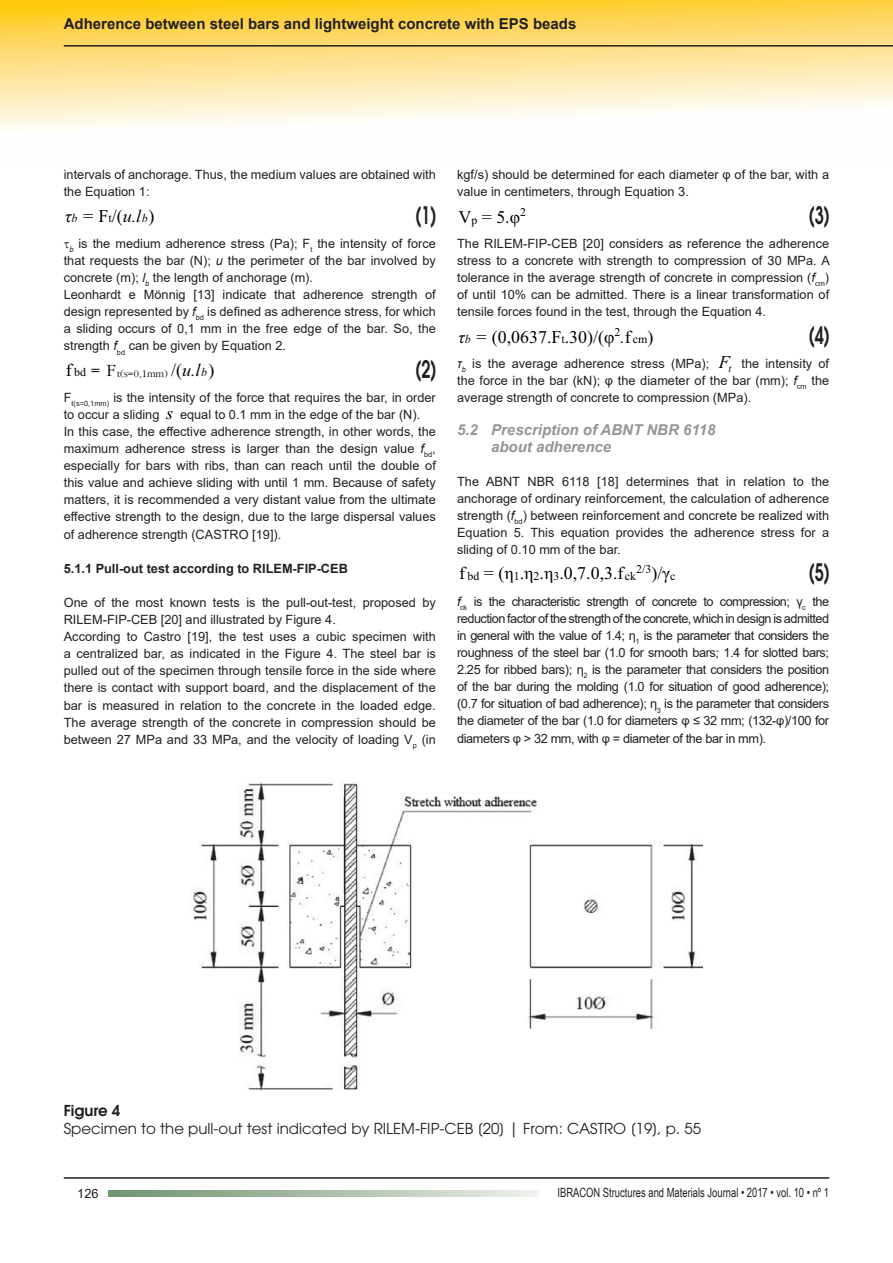
<style>
.page{position:relative;width:893px;height:1263px;background:#fff}
.page>*{position:absolute;margin:0;border:0;box-sizing:border-box;transform-origin:0 0}
.t1{font:600 24px "Avant Garde";color:#231f20;scale:.67 1}
.t2{font:17.85px "Times New Roman";color:#000001}
.t3{font:italic 17.85px "Times New Roman";color:#000001}
.t4{font:15px "Avant Garde";color:#231f20}
.t5{font:700 15px "Arial";color:#231f20}
.t6{font:italic 700 15px/16.5px "Arial";color:#939598}
.t7{font:600 15px "Avant Garde";color:#231f20}
.t8{font:12.75px/17.1px "Arial";color:#231f20}
.t9{font:12.75px "Arial Narrow";color:#231f20;scale:.9 1}
.t10{font:700 12.75px "Arial";color:#231f20}
.t11{font:11.85px "Times New Roman";color:#000001}
.t12{font:300 10.5px "Garamond";color:#000001}
.s1{font-size:11.85px}
.s2{font-style:normal}
.s3{font-style:normal;font-size:11.85px}
.s4{font-style:italic}
.s5{font-family:"Times New Roman";font-weight:400;font-size:17.85px}
.s6{font-family:"Times New Roman";font-weight:400;font-size:11.85px}
.s7{font-size:17.85px}
.s8{font-family:"Times New Roman";font-weight:400;font-style:italic;font-size:17.85px}
.s9{font-family:"Times New Roman";font-weight:400;font-style:italic;font-size:11.85px}
.s10{font-family:"Times New Roman";font-style:italic;font-size:18px;color:#000}
.s11{font-style:italic;font-size:11.85px}
.s12{font-style:italic;font-size:17.85px}
</style>
<div class="page">
<svg style="left:0;top:0;width:893px;height:130px;background:#fee498"></svg>
<hr style="left:64px;top:1177px;width:765px;height:2px;background:#231f20">
<hr style="left:64px;top:45px;width:829px;height:2px;background:#231f20">
<svg style="left:108px;top:1190px;width:431px;height:6px;background:#acc0aa"></svg>
<img style="left:192px;top:781px;width:511px;height:310px">
<p class="t5" style="left:64px;top:13px;width:514px">Adherence between steel bars and lightweight concrete with EPS beads</p>
<p class="t8" style="left:64px;top:166px;width:374px">intervals of anchorage. Thus, the medium values are obtained with the Equation 1:</p>
<h2 class="t3" style="left:65px;top:203px;width:91px">τ<span class="s1">b</span> = <span class="s2">F</span><span class="s3">t</span><span class="s2">/(</span>u.l<span class="s1">b</span><span class="s2">)</span></h2>
<h1 class="t1" style="left:415px;top:200px;width:33px">(1)</h1>
<p class="t8" style="left:64px;top:235px;width:374px;text-indent:6px"><sub>b</sub> is the medium adherence stress (Pa); F<sub>t</sub> the intensity of force that requests the bar (N); <span class="s4">u</span> the perimeter of the bar involved by concrete (m); <span class="s4">l</span><sub>b</sub> the length of anchorage (m).<br>Leonhardt e Mönnig [13] indicate that adherence strength of design represented by <span class="s4">f</span><sub>bd</sub> is defined as adherence stress, for which a sliding occurs of 0,1 mm in the free edge of the bar. So, the strength <span class="s4">f</span><sub>bd</sub> can be given by Equation 2.</p>
<p class="t12" style="left:66px;top:368px;width:150px"><span class="s5">f</span> <span class="s6">bd</span> <span class="s7">= F</span>t(s=0,1mm) <span class="s5">/(</span><span class="s8">u.l</span><span class="s9">b</span><span class="s5">)</span></p>
<h1 class="t1" style="left:415px;top:354px;width:33px">(2)</h1>
<p class="t8" style="left:64px;top:389px;width:374px">F<sub>t(s=0,1mm)</sub> is the intensity of the force that requires the bar, in order to occur a sliding <span class="s10">s</span> equal to 0.1 mm in the edge of the bar (N).<br>In this case, the effective adherence strength, in other words, the maximum adherence stress is larger than the design value <span class="s4">f</span><sub>bd</sub>, especially for bars with ribs, than can reach until the double of this value and achieve sliding with until 1 mm. Because of safety matters, it is recommended a very distant value from the ultimate effective strength to the design, due to the large dispersal values of adherence strength (CASTRO [19]).</p>
<p class="t10" style="left:64px;top:559px;width:286px">5.1.1 Pull-out test according to RILEM-FIP-CEB</p>
<p class="t8" style="left:64px;top:594px;width:374px">One of the most known tests is the pull-out-test, proposed by RILEM-FIP-CEB [20] and illustrated by Figure 4.<br>According to Castro [19], the test uses a cubic specimen with a centralized bar, as indicated in the Figure 4. The steel bar is pulled out of the specimen through tensile force in the side where there is contact with support board, and the displacement of the bar is measured in relation to the concrete in the loaded edge.<br>The average strength of the concrete in compression should be between 27 MPa and 33 MPa, and the velocity of loading V<sub>p</sub> (in</p>
<p class="t8" style="left:457px;top:166px;width:374px">kgf/s) should be determined for each diameter φ of the bar, with a value in centimeters, through Equation 3.</p>
<h2 class="t2" style="left:458px;top:204px;width:63px">V<span class="s1">p</span> = 5.φ</h2>
<h1 class="t1" style="left:809px;top:200px;width:33px">(3)</h1>
<p class="t11" style="left:520px;top:204px;width:7px">2</p>
<p class="t8" style="left:457px;top:235px;width:374px;text-align:justify">The RILEM-FIP-CEB [20] considers as reference the adherence stress to a concrete with strength to compression of 30 MPa. A tolerance in the average strength of concrete in compression (<span class="s4">f</span><sub>cm</sub>) of until 10% can be admitted. There is a linear transformation of tensile forces found in the test, through the Equation 4.</p>
<h2 class="t2" style="left:458px;top:324px;width:158px"><span class="s4">τ</span><span class="s11">b</span> <span class="s4">=</span> (0,0637.F<span class="s1">t</span>.30)/(φ</h2>
<h1 class="t1" style="left:809px;top:319px;width:33px">(4)</h1>
<p class="t11" style="left:614px;top:331px;width:40px">2<span class="s12">.</span><span class="s7">f</span> cm<span class="s7">)</span></p>
<p class="t8" style="left:457px;top:354px;width:374px;text-align:justify"><span class="s4">τ</span><sub>b</sub> is the average adherence stress (MPa); <span class="s10">F</span><sub>t</sub> the intensity of the force in the bar (kN); φ the diameter of the bar (mm); <span class="s4">f</span><sub>cm</sub> the average strength of concrete to compression (MPa).</p>
<p class="t6" style="left:491px;top:422px;width:226px;text-indent:-34px">5.2 Prescription of ABNT NBR 6118 about adherence</p>
<p class="t8" style="left:457px;top:473px;width:374px;text-align:justify">The ABNT NBR 6118 [18] determines that in relation to the anchorage of ordinary reinforcement, the calculation of adherence strength (<span class="s4">f</span><sub>bd</sub>) between reinforcement and concrete be realized with Equation 5. This equation provides the adherence stress for a sliding of 0.10 mm of the bar.</p>
<h2 class="t2" style="left:459px;top:561px;width:178px">f <span class="s1">bd</span> = (η<span class="s1">1</span>.η<span class="s1">2</span>.η<span class="s1">3</span>.0,7.0,3.f <span class="s1">ck</span></h2>
<h1 class="t1" style="left:809px;top:556px;width:33px">(5)</h1>
<p class="t11" style="left:636px;top:560px;width:41px">2/3<span class="s7">)/γ</span>c</p>
<p class="t8" style="left:457px;top:593px;width:374px;text-align:justify"><span class="s4">f</span><sub>ck</sub> is the characteristic strength of concrete to compression; γ<sub>c</sub> the reduction factor of the strength of the concrete, which in design is admitted in general with the value of 1.4; η<sub>1</sub> is the parameter that considers the roughness of the steel bar (1.0 for smooth bars; 1.4 for slotted bars; 2.25 for ribbed bars); η<sub>2</sub> is the parameter that considers the position of the bar during the molding (1.0 for situation of good adherence); (0.7 for situation of bad adherence); η<sub>3</sub> is the parameter that considers the diameter of the bar (1.0 for diameters φ ≤ 32 mm; (132-φ)/100 for diameters φ &gt; 32 mm, with φ = diameter of the bar in mm).</p>
<p class="t7" style="left:64px;top:1101px;width:58px">Figure 4</p>
<p class="t4" style="left:64px;top:1120px;width:639px">Specimen to the pull-out test indicated by RILEM-FIP-CEB [20] | From: CASTRO [19], p. 55</p>
<p class="t8" style="left:77px;top:1185px;width:23px">126</p>
<p class="t9" style="left:557px;top:1183px;width:303px">IBRACON Structures and Materials Journal • 2017 • vol. 10 • nº 1</p>
</div>
